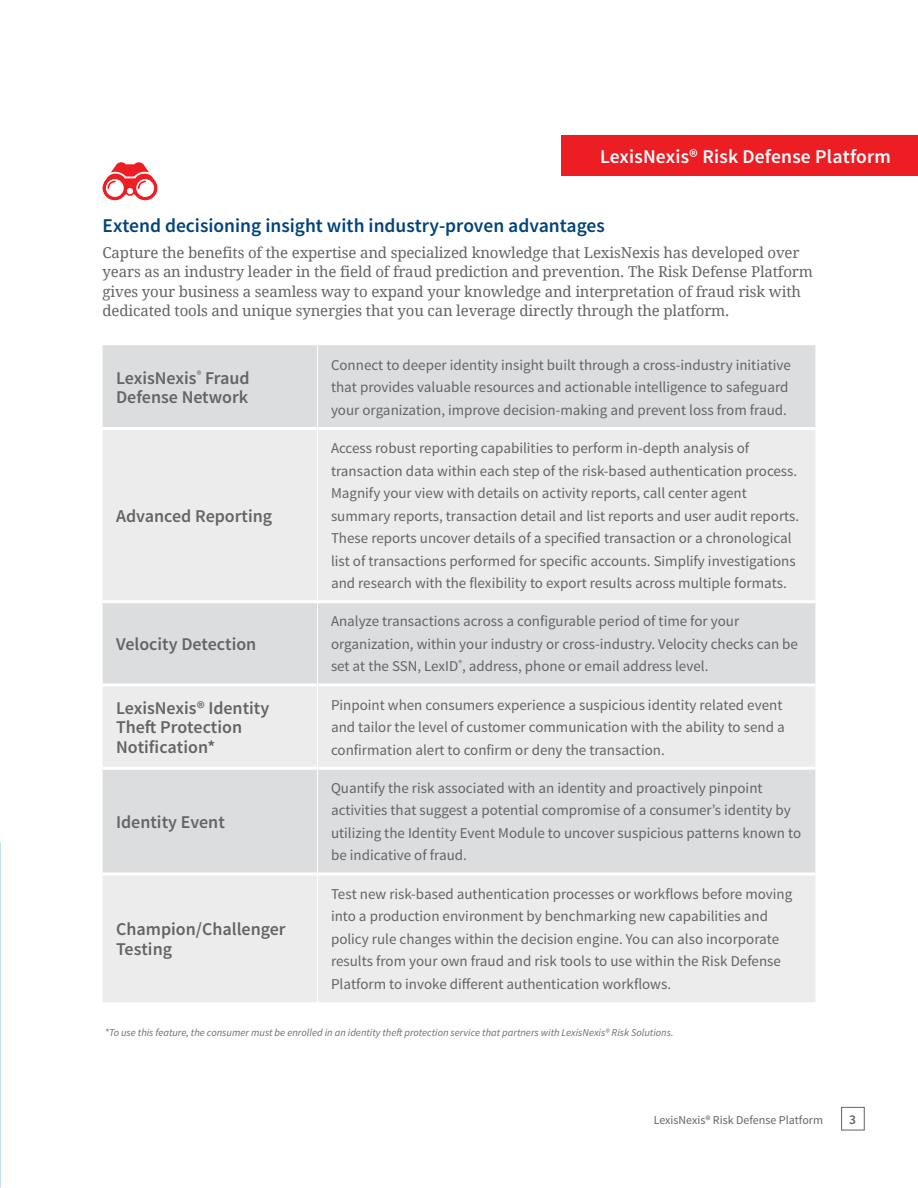
<style>
.page{position:relative;width:918px;height:1188px;background:#fff}
.page>*{position:absolute;margin:0;border:0;box-sizing:border-box;transform-origin:0 0}
.t1{font:600 19.5px "Source Sans Pro";color:#00437b}
.t2{font:600 19.5px "Source Sans Pro";letter-spacing:.01em;color:#fff}
.t3{font:600 18px/19.5px "Source Sans Pro";color:#636466}
.t4{font:15px/22.5px "Source Sans Pro";color:#636466}
.t5{font:15px/19.5px "Droid Serif";letter-spacing:-.01em;color:#636466}
.t6{font:600 13.5px "Source Sans Pro";color:#636466}
.t7{font:12px "Source Sans Pro";color:#636466}
.t8{font:italic 10.5px "Source Sans Pro";color:#6d6e71}
</style>
<div class="page">
<div style="left:841px;top:1107px;width:24px;height:23px;border:1px solid #636466"></div>
<hr style="left:0;top:842px;width:1px;height:346px;background:#d1d3d4">
<div style="left:103px;top:345px;width:712px;height:82px;background:#dcddde"></div>
<svg style="left:103px;top:430px;width:712px;height:572px;background:#e6e7e8"></svg>
<hr style="left:103px;top:600px;width:214px;height:3px;background:#fff">
<hr style="left:318px;top:600px;width:497px;height:3px;background:#fff">
<hr style="left:103px;top:683px;width:214px;height:3px;background:#fff">
<hr style="left:318px;top:683px;width:497px;height:3px;background:#fff">
<hr style="left:103px;top:767px;width:214px;height:3px;background:#fff">
<hr style="left:318px;top:767px;width:497px;height:3px;background:#fff">
<hr style="left:103px;top:872px;width:214px;height:3px;background:#fff">
<hr style="left:318px;top:872px;width:497px;height:3px;background:#fff">
<hr style="left:317px;top:345px;width:1px;height:83px;background:#fff">
<hr style="left:317px;top:428px;width:1px;height:174px;background:#fff">
<hr style="left:317px;top:602px;width:1px;height:83px;background:#fff">
<hr style="left:317px;top:685px;width:1px;height:83px;background:#fff">
<hr style="left:317px;top:768px;width:1px;height:106px;background:#fff">
<hr style="left:317px;top:874px;width:1px;height:128px;background:#fff">
<svg style="left:103px;top:162px;width:54px;height:38px"></svg>
<div style="left:562px;top:135px;width:356px;height:41px;background:#ed1d24"></div>
<h1 class="t2" style="left:600px;top:144px;width:292px">LexisNexis® Risk Defense Platform</h1>
<h1 class="t1" style="left:103px;top:213px;width:504px">Extend decisioning insight with industry-proven advantages</h1>
<p class="t5" style="left:103px;top:243px;width:712px">Capture the benefits of the expertise and specialized knowledge that LexisNexis has developed over years as an industry leader in the field of fraud prediction and prevention. The Risk Defense Platform gives your business a seamless way to expand your knowledge and interpretation of fraud risk with dedicated tools and unique synergies that you can leverage directly through the platform.</p>
<p class="t3" style="left:116px;top:369px;width:135px">LexisNexis<sup>®</sup> Fraud<br>Defense Network</p>
<p class="t4" style="left:331px;top:354px;width:461px">Connect to deeper identity insight built through a cross-industry initiative that provides valuable resources and actionable intelligence to safeguard your organization, improve decision-making and prevent loss from fraud.</p>
<p class="t3" style="left:116px;top:507px;width:158px">Advanced Reporting</p>
<p class="t3" style="left:116px;top:635px;width:142px">Velocity Detection</p>
<p class="t4" style="left:331px;top:437px;width:470px">Access robust reporting capabilities to perform in-depth analysis of transaction data within each step of the risk-based authentication process.<br>Magnify your view with details on activity reports, call center agent summary reports, transaction detail and list reports and user audit reports.<br>These reports uncover details of a specified transaction or a chronological list of transactions performed for specific accounts. Simplify investigations and research with the flexibility to export results across multiple formats.</p>
<p class="t4" style="left:331px;top:611px;width:469px">Analyze transactions across a configurable period of time for your organization, within your industry or cross-industry. Velocity checks can be set at the SSN, LexID<sup>®</sup>, address, phone or email address level.</p>
<p class="t3" style="left:116px;top:699px;width:155px">LexisNexis® Identity<br>Theft Protection<br>Notification*</p>
<p class="t4" style="left:331px;top:694px;width:455px">Pinpoint when consumers experience a suspicious identity related event and tailor the level of customer communication with the ability to send a confirmation alert to confirm or deny the transaction.</p>
<p class="t3" style="left:116px;top:813px;width:110px">Identity Event</p>
<p class="t3" style="left:116px;top:920px;width:171px">Champion/Challenger<br>Testing</p>
<p class="t4" style="left:331px;top:777px;width:472px">Quantify the risk associated with an identity and proactively pinpoint activities that suggest a potential compromise of a consumer’s identity by utilizing the Identity Event Module to uncover suspicious patterns known to be indicative of fraud.</p>
<p class="t4" style="left:331px;top:883px;width:463px">Test new risk-based authentication processes or workflows before moving into a production environment by benchmarking new capabilities and policy rule changes within the decision engine. You can also incorporate results from your own fraud and risk tools to use within the Risk Defense Platform to invoke different authentication workflows.</p>
<p class="t8" style="left:105px;top:1026px;width:570px">*To use this feature, the consumer must be enrolled in an identity theft protection service that partners with LexisNexis® Risk Solutions.</p>
<p class="t7" style="left:654px;top:1113px;width:171px">LexisNexis® Risk Defense Platform</p>
<p class="t6" style="left:849px;top:1111px;width:8px">3</p>
</div>
